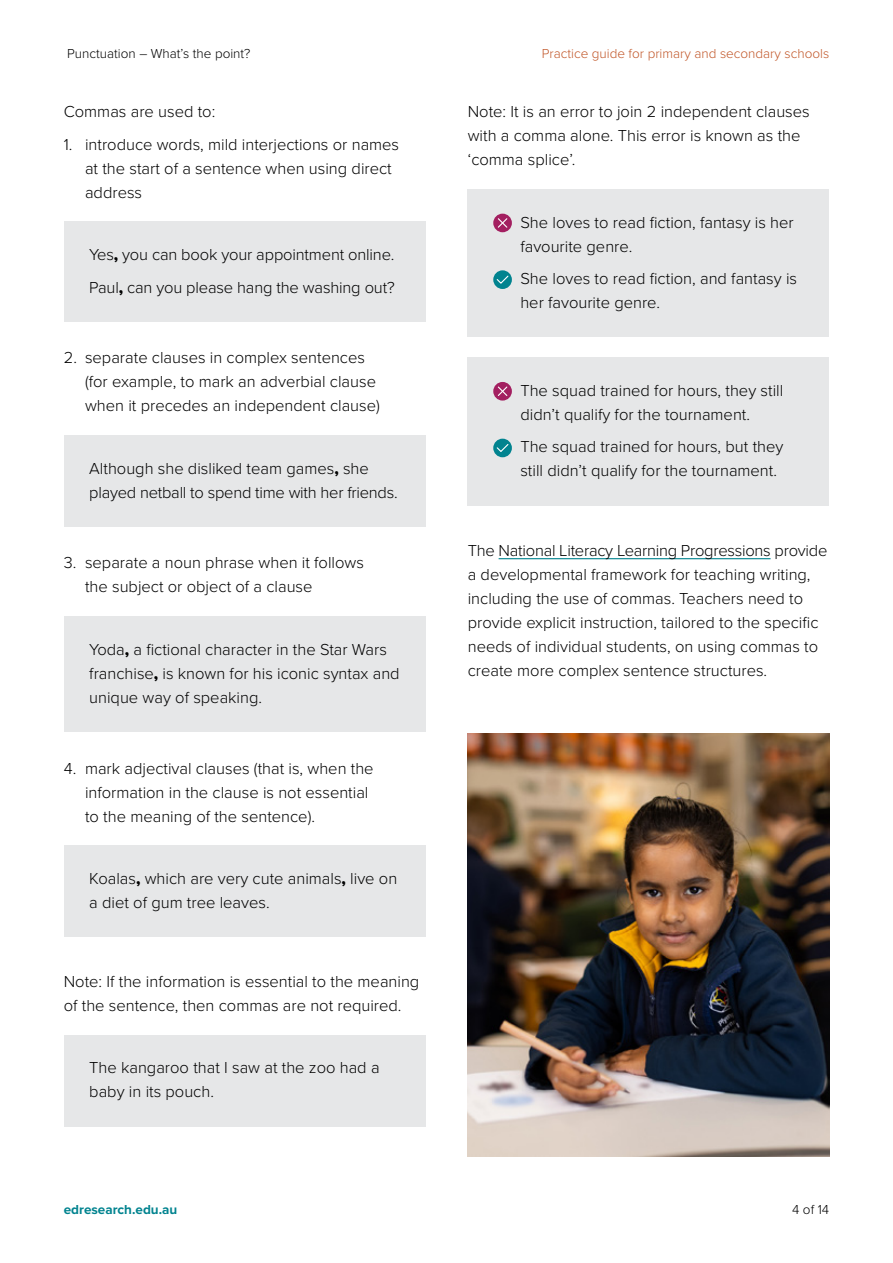
<style>
.page{position:relative;width:893px;height:1263px;background:#fff}
.page>*{position:absolute;margin:0;border:0;box-sizing:border-box;transform-origin:0 0}
.Grey_-_example_box{font:300 16.5px/24px "Proxima Nova";color:#000}
.t1{font:300 13.5px "Proxima Nova";color:#c15628}
.t2{font:300 13.5px "Proxima Nova";color:#000}
.t3{font:700 13.5px "Proxima Nova";color:#01838f}
.s1{font-family:"Proxima Nova Extrabld";font-weight:400}
</style>
<div class="page">
<div style="left:64px;top:222px;width:361px;height:67px;background:#e6e7e8"></div>
<div style="left:64px;top:254px;width:361px;height:68px;background:#e6e7e8"></div>
<div style="left:64px;top:435px;width:361px;height:92px;background:#e6e7e8"></div>
<div style="left:64px;top:616px;width:361px;height:116px;background:#e6e7e8"></div>
<div style="left:64px;top:845px;width:361px;height:92px;background:#e6e7e8"></div>
<div style="left:64px;top:1035px;width:361px;height:91px;background:#e6e7e8"></div>
<div style="left:468px;top:189px;width:361px;height:92px;background:#e6e7e8"></div>
<div style="left:468px;top:246px;width:361px;height:91px;background:#e6e7e8"></div>
<div style="left:468px;top:357px;width:361px;height:92px;background:#e6e7e8"></div>
<div style="left:468px;top:414px;width:361px;height:91px;background:#e6e7e8"></div>
<hr style="left:499px;top:558px;width:272px;height:1px;background:#01838f">
<div style="left:493px;top:214px;width:19px;height:18px;background:#a31f60;border-radius:50%"></div>
<svg style="left:497px;top:218px;width:11px;height:10px"></svg>
<svg style="left:493px;top:270px;width:19px;height:19px"></svg>
<svg style="left:496px;top:275px;width:13px;height:10px"></svg>
<svg style="left:493px;top:382px;width:19px;height:19px"></svg>
<svg style="left:497px;top:385px;width:11px;height:12px"></svg>
<svg style="left:493px;top:439px;width:19px;height:18px"></svg>
<svg style="left:496px;top:443px;width:13px;height:10px"></svg>
<img style="left:468px;top:733px;width:361px;height:424px">
<p class="t2" style="left:67px;top:43px;width:185px">Punctuation – What’s the point?</p>
<p class="t1" style="left:542px;top:43px;width:289px">Practice guide for primary and secondary schools</p>
<p class="Grey_-_example_box" style="left:64px;top:99px;width:153px">Commas are used to:</p>
<p class="Grey_-_example_box" style="left:85px;top:131px;width:316px;text-indent:-21px">1. introduce words, mild interjections or names at the start of a sentence when using direct address</p>
<p class="Grey_-_example_box" style="left:89px;top:242px;width:307px">Yes<span class="s1">,</span> you can book your appointment online.</p>
<p class="Grey_-_example_box" style="left:89px;top:274px;width:307px">Paul<span class="s1">,</span> can you please hang the washing out?</p>
<p class="Grey_-_example_box" style="left:85px;top:345px;width:296px;text-indent:-21px">2. separate clauses in complex sentences (for example, to mark an adverbial clause when it precedes an independent clause)</p>
<p class="Grey_-_example_box" style="left:89px;top:455px;width:310px">Although she disliked team games<span class="s1">,</span> she played netball to spend time with her friends.</p>
<p class="Grey_-_example_box" style="left:85px;top:550px;width:280px;text-indent:-21px">3. separate a noun phrase when it follows the subject or object of a clause</p>
<p class="Grey_-_example_box" style="left:89px;top:636px;width:312px">Yoda<span class="s1">,</span> a fictional character in the Star Wars franchise<span class="s1">,</span> is known for his iconic syntax and unique way of speaking.</p>
<p class="Grey_-_example_box" style="left:85px;top:755px;width:290px;text-indent:-21px">4. mark adjectival clauses (that is, when the information in the clause is not essential to the meaning of the sentence).</p>
<p class="Grey_-_example_box" style="left:89px;top:865px;width:309px">Koalas<span class="s1">,</span> which are very cute animals<span class="s1">,</span> live on a diet of gum tree leaves.</p>
<p class="Grey_-_example_box" style="left:64px;top:969px;width:357px">Note: If the information is essential to the meaning of the sentence, then commas are not required.</p>
<p class="Grey_-_example_box" style="left:89px;top:1055px;width:292px">The kangaroo that I saw at the zoo had a baby in its pouch.</p>
<p class="Grey_-_example_box" style="left:468px;top:99px;width:343px">Note: It is an error to join 2 independent clauses with a comma alone. This error is known as the ‘comma splice’.</p>
<p class="Grey_-_example_box" style="left:520px;top:209px;width:275px">She loves to read fiction, fantasy is her favourite genre.</p>
<p class="Grey_-_example_box" style="left:520px;top:266px;width:278px">She loves to read fiction, and fantasy is her favourite genre.</p>
<p class="Grey_-_example_box" style="left:520px;top:377px;width:264px">The squad trained for hours, they still didn’t qualify for the tournament.</p>
<p class="Grey_-_example_box" style="left:520px;top:434px;width:264px">The squad trained for hours, but they still didn’t qualify for the tournament.</p>
<p class="Grey_-_example_box" style="left:468px;top:537px;width:361px">The National Literacy Learning Progressions provide a developmental framework for teaching writing, including the use of commas. Teachers need to provide explicit instruction, tailored to the specific needs of individual students, on using commas to create more complex sentence structures.</p>
<p class="t3" style="left:64px;top:1200px;width:115px">edresearch.edu.au</p>
<p class="t2" style="left:792px;top:1200px;width:39px">4 of 14</p>
</div>
